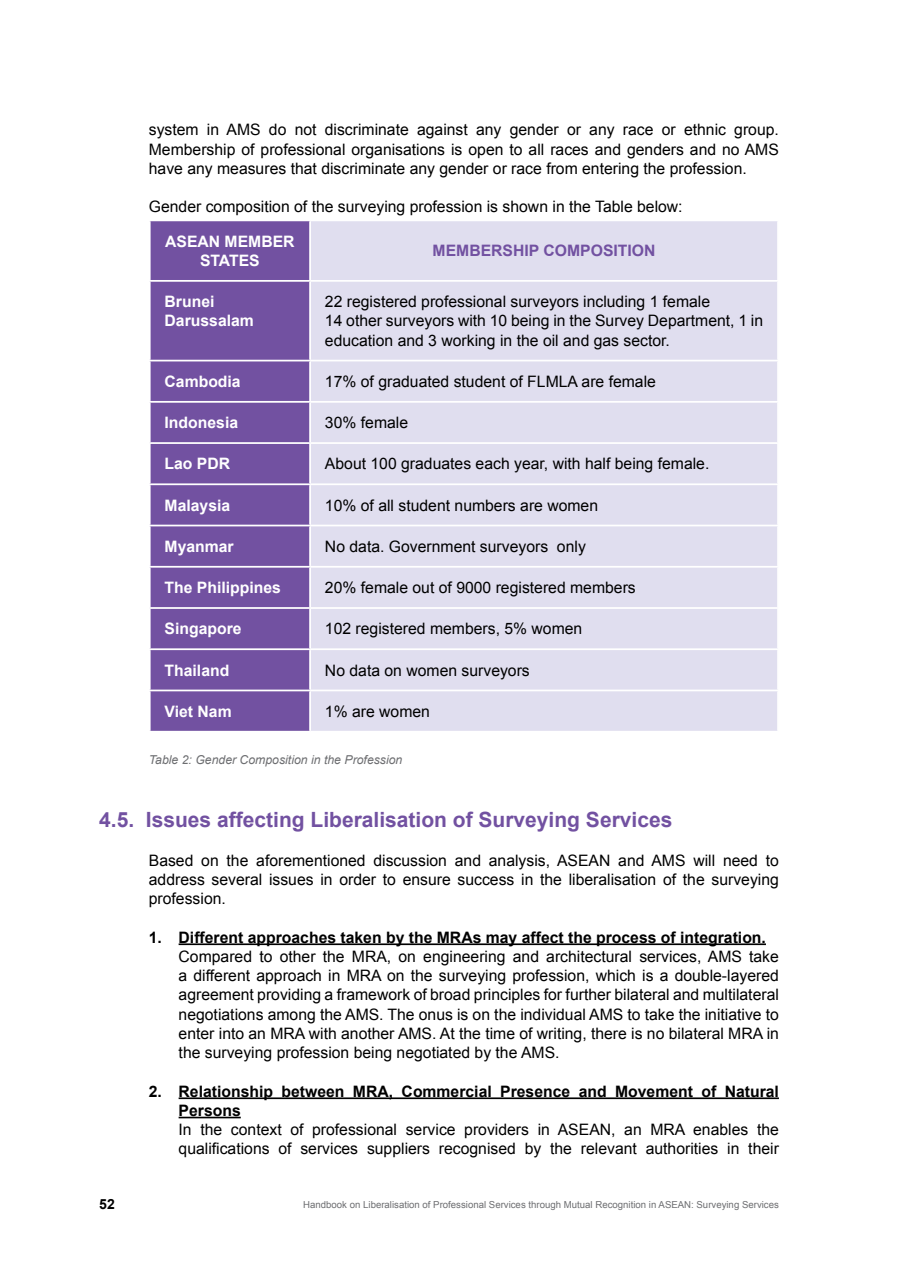
<style>
.page{position:relative;width:903px;height:1275px;background:#fff}
.page>*{position:absolute;margin:0;border:0;box-sizing:border-box;transform-origin:0 0}
.t1{font:700 21px "Arial";color:#7251a1}
.t2{font:15.75px/19.2px "Arial";color:#000;text-align:justify}
.t3{font:700 15.75px/19.2px "Arial";color:#000}
.t4{font:700 15.75px/19.2px "Arial";color:#fff;text-align:center}
.t5{font:700 15.75px "Arial";color:#7251a1}
.t6{font:700 14px "Arial";color:#000}
.t7{font:italic 12.25px "Arial";color:#6d6e71}
.t8{font:9.62px "Arial";color:#6d6e71}
</style>
<div class="page">
<hr style="left:179px;top:943px;width:587px;height:2px;background:#000">
<hr style="left:179px;top:1097px;width:600px;height:2px;background:#000">
<hr style="left:179px;top:1117px;width:62px;height:1px;background:#000">
<div style="left:151px;top:221px;width:158px;height:510px;background:#7251a1"></div>
<div style="left:311px;top:221px;width:466px;height:510px;background:#e0deef"></div>
<hr style="left:149px;top:280px;width:161px;height:2px;background:#fff">
<hr style="left:310px;top:280px;width:469px;height:2px;background:#fff">
<hr style="left:149px;top:360px;width:161px;height:1px;background:#fff">
<hr style="left:310px;top:360px;width:469px;height:1px;background:#fff">
<hr style="left:149px;top:401px;width:161px;height:2px;background:#fff">
<hr style="left:310px;top:401px;width:469px;height:2px;background:#fff">
<hr style="left:149px;top:442px;width:161px;height:2px;background:#fff">
<hr style="left:310px;top:442px;width:469px;height:2px;background:#fff">
<hr style="left:149px;top:483px;width:161px;height:2px;background:#fff">
<hr style="left:310px;top:483px;width:469px;height:2px;background:#fff">
<hr style="left:149px;top:525px;width:161px;height:1px;background:#fff">
<hr style="left:310px;top:525px;width:469px;height:1px;background:#fff">
<hr style="left:149px;top:566px;width:161px;height:2px;background:#fff">
<hr style="left:310px;top:566px;width:469px;height:2px;background:#fff">
<hr style="left:149px;top:607px;width:161px;height:2px;background:#fff">
<hr style="left:310px;top:607px;width:469px;height:2px;background:#fff">
<hr style="left:149px;top:648px;width:161px;height:2px;background:#fff">
<hr style="left:310px;top:648px;width:469px;height:2px;background:#fff">
<hr style="left:149px;top:690px;width:161px;height:1px;background:#fff">
<hr style="left:310px;top:690px;width:469px;height:1px;background:#fff">
<p class="t2" style="left:149px;top:120px;width:632px">system in AMS do not discriminate against any gender or any race or ethnic group.<br>Membership of professional organisations is open to all races and genders and no AMS have any measures that discriminate any gender or race from entering the profession.</p>
<p class="t2" style="left:149px;top:197px;width:535px">Gender composition of the surveying profession is shown in the Table below:</p>
<p class="t4" style="left:165px;top:232px;width:131px">ASEAN MEMBER<br>STATES</p>
<p class="t5" style="left:433px;top:240px;width:224px">MEMBERSHIP COMPOSITION</p>
<p class="t4" style="left:165px;top:293px;width:91px;text-align:left">Brunei<br>Darussalam</p>
<p class="t2" style="left:325px;top:292px;width:440px;text-align:left">22 registered professional surveyors including 1 female<br>14 other surveyors with 10 being in the Survey Department, 1 in education and 3 working in the oil and gas sector.</p>
<p class="t4" style="left:165px;top:372px;width:78px">Cambodia</p>
<p class="t2" style="left:325px;top:372px;width:332px">17% of graduated student of FLMLA are female</p>
<p class="t4" style="left:165px;top:413px;width:75px">Indonesia</p>
<p class="t2" style="left:325px;top:413px;width:85px">30% female</p>
<p class="t4" style="left:165px;top:455px;width:67px">Lao PDR</p>
<p class="t2" style="left:325px;top:454px;width:386px">About 100 graduates each year, with half being female.</p>
<p class="t4" style="left:165px;top:496px;width:67px">Malaysia</p>
<p class="t2" style="left:325px;top:496px;width:275px">10% of all student numbers are women</p>
<p class="t4" style="left:165px;top:537px;width:71px">Myanmar</p>
<p class="t2" style="left:325px;top:537px;width:262px">No data. Government surveyors only</p>
<p class="t4" style="left:165px;top:578px;width:118px">The Philippines</p>
<p class="t2" style="left:325px;top:578px;width:312px">20% female out of 9000 registered members</p>
<p class="t4" style="left:165px;top:620px;width:79px">Singapore</p>
<p class="t2" style="left:325px;top:619px;width:259px">102 registered members, 5% women</p>
<p class="t4" style="left:165px;top:661px;width:66px">Thailand</p>
<p class="t2" style="left:325px;top:661px;width:206px">No data on women surveyors</p>
<p class="t4" style="left:165px;top:702px;width:69px">Viet Nam</p>
<p class="t2" style="left:325px;top:702px;width:107px">1% are women</p>
<p class="t7" style="left:149px;top:752px;width:255px">Table 2: Gender Composition in the Profession</p>
<h1 class="t1" style="left:99px;top:806px;width:575px">4.5. Issues affecting Liberalisation of Surveying Services</h1>
<p class="t2" style="left:149px;top:851px;width:631px">Based on the aforementioned discussion and analysis, ASEAN and AMS will need to address several issues in order to ensure success in the liberalisation of the surveying profession.</p>
<p class="t3" style="left:149px;top:928px;width:619px">1. Different approaches taken by the MRAs may affect the process of integration.</p>
<p class="t2" style="left:179px;top:947px;width:602px">Compared to other the MRA, on engineering and architectural services, AMS take a different approach in MRA on the surveying profession, which is a double-layered agreement providing a framework of broad principles for further bilateral and multilateral negotiations among the AMS. The onus is on the individual AMS to take the initiative to enter into an MRA with another AMS. At the time of writing, there is no bilateral MRA in the surveying profession being negotiated by the AMS.</p>
<p class="t3" style="left:179px;top:1082px;width:602px;text-indent:-30px">2. Relationship between MRA, Commercial Presence and Movement of Natural<br>Persons</p>
<p class="t2" style="left:179px;top:1120px;width:602px">In the context of professional service providers in ASEAN, an MRA enables the qualifications of services suppliers recognised by the relevant authorities in their</p>
<p class="t6" style="left:99px;top:1195px;width:17px">52</p>
<p class="t8" style="left:303px;top:1198px;width:477px">Handbook on Liberalisation of Professional Services through Mutual Recognition in ASEAN: Surveying Services</p>
</div>
